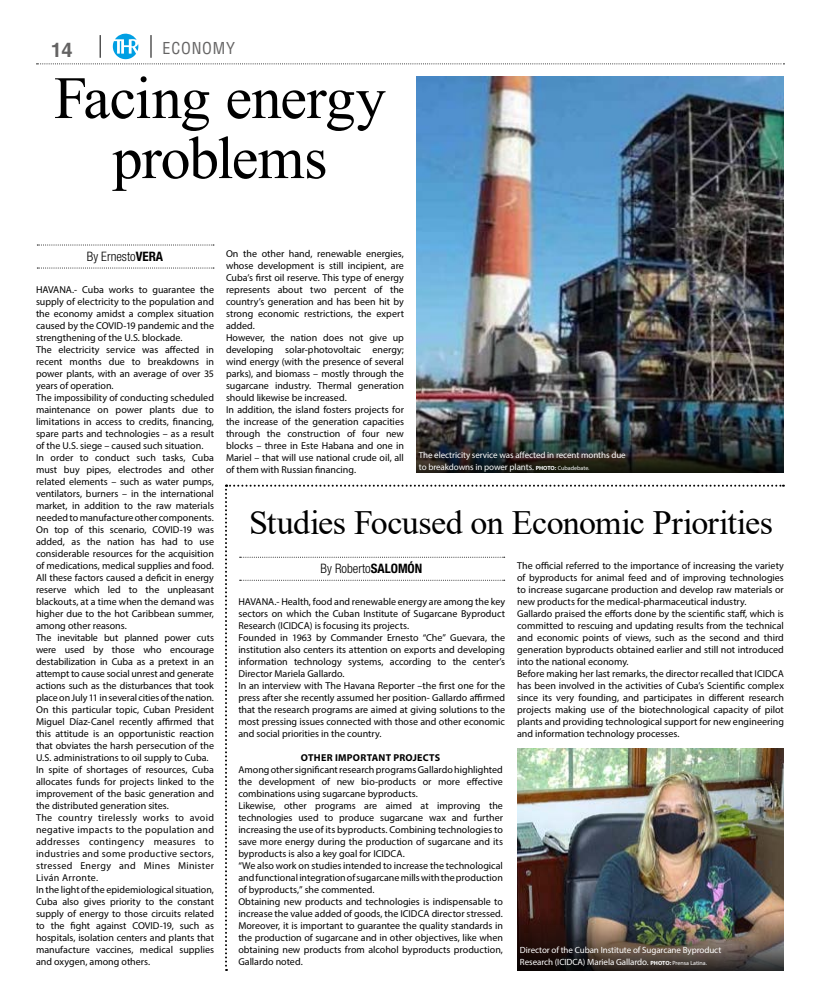
<style>
.page{position:relative;width:820px;height:1007px;background:#fff}
.page>*{position:absolute;margin:0;border:0;box-sizing:border-box;transform-origin:0 0}
.t1{font:60px/60px "Times New Roman";letter-spacing:-.02em;color:#000;text-align:center}
.t2{font:34px "Times New Roman";letter-spacing:-.02em;color:#000}
.t3{font:700 20px "Helvetica LT Std";color:#646363}
.t4{font:condensed 16px "Helvetica LT Std";letter-spacing:.05em;color:#646363}
.t5{font:300 condensed 13px "Helvetica Neue LT Std";color:#000}
.t6{font:10px/12px "Myriad Pro";color:#000}
.t7{font:700 10px "Myriad Pro";letter-spacing:.025em;color:#000}
.t8{font:9px/12px "Myriad Pro";letter-spacing:-.01em;color:#fff}
.s1{font-weight:700}
.s2{font-weight:700;font-size:6px}
.s3{font-size:6px}
</style>
<div class="page">
<svg style="left:36px;top:33px;width:748px;height:31px"></svg>
<svg style="left:37px;top:244px;width:177px;height:1px"></svg>
<svg style="left:37px;top:267px;width:177px;height:1px"></svg>
<img style="left:416px;top:76px;width:367px;height:312px">
<div style="left:162px;top:36px;width:229px;height:24px;background:#fff"></div>
<svg style="left:225px;top:484px;width:558px;height:486px"></svg>
<img style="left:517px;top:748px;width:266px;height:138px">
<img style="left:416px;top:388px;width:367px;height:84px">
<img style="left:517px;top:886px;width:266px;height:84px">
<h3 class="t3" style="left:51px;top:38px;width:23px">14</h3>
<h3 class="t4" style="left:162px;top:38px;width:74px">ECONOMY</h3>
<h1 class="t1" style="left:54px;top:66px;width:333px">Facing energy problems</h1>
<h3 class="t5" style="left:87px;top:249px;width:78px">By Ernesto<span class="s1">VERA</span></h3>
<p class="t6" style="left:36px;top:283px;width:179px">HAVANA.- Cuba works to guarantee the supply of electricity to the population and the economy amidst a complex situation caused by the COVID-19 pandemic and the strengthening of the U.S. blockade.<br>The electricity service was affected in recent months due to breakdowns in power plants, with an average of over 35 years of operation.<br>The impossibility of conducting scheduled maintenance on power plants due to limitations in access to credits, financing, spare parts and technologies – as a result of the U.S. siege – caused such situation.<br>In order to conduct such tasks, Cuba must buy pipes, electrodes and other related elements – such as water pumps, ventilators, burners – in the international market, in addition to the raw materials needed to manufacture other components.<br>On top of this scenario, COVID-19 was added, as the nation has had to use considerable resources for the acquisition of medications, medical supplies and food.<br>All these factors caused a deficit in energy reserve which led to the unpleasant blackouts, at a time when the demand was higher due to the hot Caribbean summer, among other reasons.<br>The inevitable but planned power cuts were used by those who encourage destabilization in Cuba as a pretext in an attempt to cause social unrest and generate actions such as the disturbances that took place on July 11 in several cities of the nation.<br>On this particular topic, Cuban President Miguel Díaz-Canel recently affirmed that this attitude is an opportunistic reaction that obviates the harsh persecution of the U.S. administrations to oil supply to Cuba.<br>In spite of shortages of resources, Cuba allocates funds for projects linked to the improvement of the basic generation and the distributed generation sites.<br>The country tirelessly works to avoid negative impacts to the population and addresses contingency measures to industries and some productive sectors, stressed Energy and Mines Minister Liván Arronte.<br>In the light of the epidemiological situation, Cuba also gives priority to the constant supply of energy to those circuits related to the fight against COVID-19, such as hospitals, isolation centers and plants that manufacture vaccines, medical supplies and oxygen, among others.</p>
<p class="t6" style="left:226px;top:247px;width:179px">On the other hand, renewable energies, whose development is still incipient, are Cuba’s first oil reserve. This type of energy represents about two percent of the country’s generation and has been hit by strong economic restrictions, the expert added.<br>However, the nation does not give up developing solar-photovoltaic energy; wind energy (with the presence of several parks), and biomass – mostly through the sugarcane industry. Thermal generation should likewise be increased.<br>In addition, the island fosters projects for the increase of the generation capacities through the construction of four new blocks – three in Este Habana and one in Mariel – that will use national crude oil, all of them with Russian financing.</p>
<p class="t8" style="left:418px;top:448px;width:208px">The electricity service was affected in recent months due to breakdowns in power plants. <span class="s2">PHOTO:</span> <span class="s3">Cubadebate.</span></p>
<h2 class="t2" style="left:249px;top:499px;width:525px">Studies Focused on Economic Priorities</h2>
<h3 class="t5" style="left:320px;top:561px;width:103px">By Roberto<span class="s1">SALOMÓN</span></h3>
<p class="t6" style="left:238px;top:595px;width:268px">HAVANA.- Health, food and renewable energy are among the key sectors on which the Cuban Institute of Sugarcane Byproduct Research (ICIDCA) is focusing its projects.<br>Founded in 1963 by Commander Ernesto “Che” Guevara, the institution also centers its attention on exports and developing information technology systems, according to the center’s Director Mariela Gallardo.<br>In an interview with The Havana Reporter –the first one for the press after she recently assumed her position- Gallardo affirmed that the research programs are aimed at giving solutions to the most pressing issues connected with those and other economic and social priorities in the country.</p>
<p class="t7" style="left:301px;top:750px;width:141px">OTHER IMPORTANT PROJECTS</p>
<p class="t6" style="left:238px;top:763px;width:266px">Among other significant research programs Gallardo highlighted the development of new bio-products or more effective combinations using sugarcane byproducts.<br>Likewise, other programs are aimed at improving the technologies used to produce sugarcane wax and further increasing the use of its byproducts. Combining technologies to save more energy during the production of sugarcane and its byproducts is also a key goal for ICIDCA.<br>“We also work on studies intended to increase the technological and functional integration of sugarcane mills with the production of byproducts,” she commented.<br>Obtaining new products and technologies is indispensable to increase the value added of goods, the ICIDCA director stressed.<br>Moreover, it is important to guarantee the quality standards in the production of sugarcane and in other objectives, like when obtaining new products from alcohol byproducts production, Gallardo noted.</p>
<p class="t6" style="left:517px;top:559px;width:268px">The official referred to the importance of increasing the variety of byproducts for animal feed and of improving technologies to increase sugarcane production and develop raw materials or new products for the medical-pharmaceutical industry.<br>Gallardo praised the efforts done by the scientific staff, which is committed to rescuing and updating results from the technical and economic points of views, such as the second and third generation byproducts obtained earlier and still not introduced into the national economy.<br>Before making her last remarks, the director recalled that ICIDCA has been involved in the activities of Cuba’s Scientific complex since its very founding, and participates in different research projects making use of the biotechnological capacity of pilot plants and providing technological support for new engineering and information technology processes.</p>
<p class="t8" style="left:519px;top:943px;width:203px">Director of the Cuban Institute of Sugarcane Byproduct<br>Research (ICIDCA) Mariela Gallardo. <span class="s2">PHOTO:</span> <span class="s3">Prensa Latina.</span></p>
</div>
